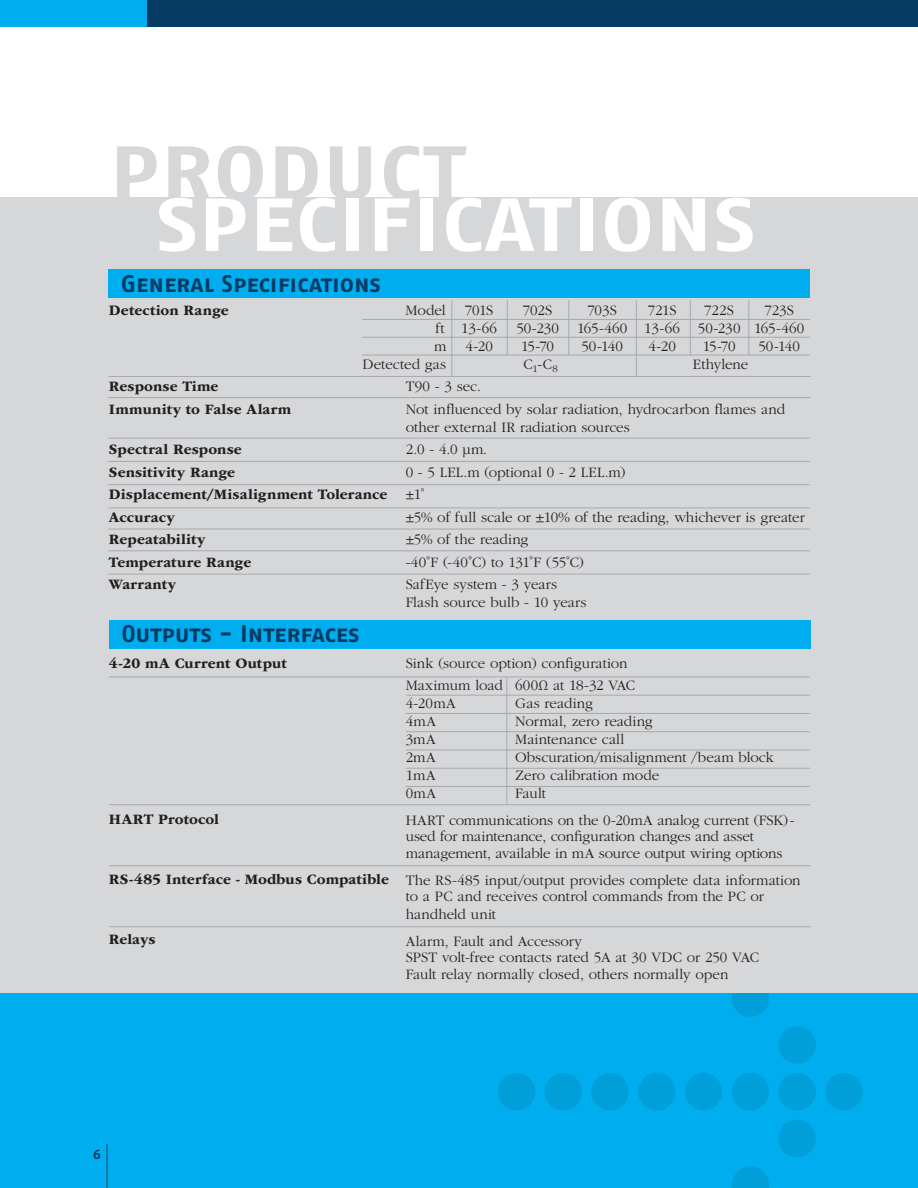
<style>
.page{position:relative;width:918px;height:1188px;background:#fff}
.page>*{position:absolute;margin:0;border:0;box-sizing:border-box;transform-origin:0 0}
.t1{font:75px "Fago No Bold Caps";color:#fff;scale:1.2 1}
.t2{font:75px "Fago No Bold Caps";color:#d6d7d8;scale:1.2 1}
.t3{font:24px "Fago No Bold Caps";letter-spacing:-.01em;color:#053a63}
.t4{font:300 15px/22.5px "ITC Garamond Std";color:#231f20}
.t5{font:700 15px/22.5px "ITC Garamond Std";letter-spacing:.01em;color:#231f20}
.t6{font:13.5px "Fago No Bold Caps";color:#053a63}
</style>
<div class="page">
<div style="left:0;top:198px;width:918px;height:795px;background:#d6d7d8"></div>
<div style="left:0;top:0;width:918px;height:27px;background:#053a63"></div>
<div style="left:0;top:0;width:147px;height:27px;background:#00aeef"></div>
<div style="left:0;top:993px;width:918px;height:195px;background:#00aeef"></div>
<svg style="left:498px;top:993px;width:365px;height:195px"></svg>
<div style="left:108px;top:269px;width:702px;height:29px;background:#00aeef"></div>
<hr style="left:108px;top:376px;width:703px;height:1px;background:#a8a9ad">
<hr style="left:108px;top:397px;width:703px;height:1px;background:#a8a9ad">
<hr style="left:108px;top:438px;width:702px;height:1px;background:#a8a9ad">
<hr style="left:108px;top:461px;width:702px;height:1px;background:#a8a9ad">
<hr style="left:108px;top:484px;width:702px;height:1px;background:#a8a9ad">
<hr style="left:108px;top:508px;width:702px;height:1px;background:#a8a9ad">
<hr style="left:108px;top:529px;width:702px;height:1px;background:#a8a9ad">
<hr style="left:108px;top:550px;width:702px;height:1px;background:#a8a9ad">
<hr style="left:108px;top:574px;width:702px;height:1px;background:#a8a9ad">
<hr style="left:362px;top:319px;width:448px;height:1px;background:#a8a9ad">
<hr style="left:362px;top:337px;width:448px;height:1px;background:#a8a9ad">
<hr style="left:362px;top:355px;width:448px;height:1px;background:#a8a9ad">
<hr style="left:452px;top:300px;width:1px;height:76px;background:#a8a9ad">
<hr style="left:507px;top:300px;width:1px;height:55px;background:#a8a9ad">
<hr style="left:569px;top:300px;width:1px;height:55px;background:#a8a9ad">
<hr style="left:636px;top:300px;width:1px;height:76px;background:#a8a9ad">
<hr style="left:690px;top:300px;width:1px;height:55px;background:#a8a9ad">
<hr style="left:749px;top:300px;width:1px;height:55px;background:#a8a9ad">
<div style="left:109px;top:620px;width:702px;height:28px;background:#00aeef"></div>
<hr style="left:109px;top:865px;width:702px;height:1px;background:#a8a9ad">
<hr style="left:109px;top:926px;width:702px;height:1px;background:#a8a9ad">
<hr style="left:507px;top:677px;width:1px;height:128px;background:#a8a9ad">
<hr style="left:406px;top:695px;width:404px;height:1px;background:#a8a9ad">
<hr style="left:406px;top:713px;width:404px;height:1px;background:#a8a9ad">
<hr style="left:406px;top:731px;width:404px;height:1px;background:#a8a9ad">
<hr style="left:406px;top:750px;width:404px;height:1px;background:#a8a9ad">
<hr style="left:406px;top:768px;width:404px;height:1px;background:#a8a9ad">
<hr style="left:406px;top:786px;width:404px;height:1px;background:#a8a9ad">
<hr style="left:109px;top:677px;width:701px;height:1px;background:#a8a9ad">
<hr style="left:109px;top:804px;width:701px;height:1px;background:#a8a9ad">
<hr style="left:107px;top:1144px;width:1px;height:44px;background:#053a63">
<h1 class="t2" style="left:109px;top:129px;width:299px">PRODUCT</h1>
<h1 class="t1" style="left:155px;top:181px;width:502px">SPECIFICATIONS</h1>
<h2 class="t3" style="left:121px;top:269px;width:262px">General Specifications</h2>
<p class="t4" style="left:406px;top:299px;width:41px">Model</p>
<p class="t4" style="left:465px;top:299px;width:30px">701S</p>
<p class="t4" style="left:523px;top:299px;width:31px">702S</p>
<p class="t4" style="left:587px;top:299px;width:31px">703S</p>
<p class="t4" style="left:648px;top:299px;width:30px">721S</p>
<p class="t4" style="left:704px;top:299px;width:31px">722S</p>
<p class="t4" style="left:764px;top:299px;width:31px">723S</p>
<p class="t4" style="left:436px;top:317px;width:63px">ft 13-66</p>
<p class="t4" style="left:516px;top:317px;width:289px">50-230 165-460 13-66 50-230 165-460</p>
<p class="t4" style="left:434px;top:335px;width:14px">m</p>
<p class="t4" style="left:465px;top:335px;width:29px">4-20</p>
<p class="t4" style="left:521px;top:335px;width:34px">15-70</p>
<p class="t4" style="left:581px;top:335px;width:43px">50-140</p>
<p class="t4" style="left:648px;top:335px;width:29px">4-20</p>
<p class="t4" style="left:703px;top:335px;width:34px">15-70</p>
<p class="t4" style="left:758px;top:335px;width:43px">50-140</p>
<p class="t4" style="left:524px;top:353px;width:36px">C<sub>1</sub>-C<sub>8</sub></p>
<p class="t4" style="left:693px;top:353px;width:57px">Ethylene</p>
<p class="t4" style="left:406px;top:375px;width:381px">T90 - 3 sec.<br>Not influenced by solar radiation, hydrocarbon flames and</p>
<p class="t4" style="left:406px;top:416px;width:401px">other external IR radiation sources<br>2.0 - 4.0 µm.<br>0 - 5 LEL.m (optional 0 - 2 LEL.m)<br>±1˚<br>±5% of full scale or ±10% of the reading, whichever is greater ±5% of the reading<br>-40˚F (-40˚C) to 131˚F (55˚C)<br>SafEye system - 3 years</p>
<p class="t4" style="left:406px;top:591px;width:182px">Flash source bulb - 10 years</p>
<p class="t5" style="left:109px;top:299px;width:121px">Detection Range</p>
<p class="t4" style="left:363px;top:353px;width:85px">Detected gas</p>
<p class="t5" style="left:109px;top:375px;width:184px">Response Time<br>Immunity to False Alarm</p>
<p class="t5" style="left:109px;top:438px;width:280px">Spectral Response<br>Sensitivity Range<br>Displacement/Misalignment Tolerance<br>Accuracy<br>Repeatability<br>Temperature Range<br>Warranty</p>
<h2 class="t3" style="left:122px;top:620px;width:240px">Outputs - Interfaces</h2>
<p class="t5" style="left:109px;top:652px;width:179px">4-20 mA Current Output</p>
<p class="t5" style="left:109px;top:808px;width:112px">HART Protocol</p>
<p class="t5" style="left:109px;top:868px;width:281px">RS-485 Interface - Modbus Compatible</p>
<p class="t5" style="left:109px;top:928px;width:48px">Relays</p>
<p class="t4" style="left:406px;top:652px;width:231px">Sink (source option) configuration<br>Maximum load 600Ω at 18-32 VAC</p>
<p class="t4" style="left:406px;top:692px;width:52px">4-20mA</p>
<p class="t4" style="left:515px;top:692px;width:79px">Gas reading</p>
<p class="t4" style="left:406px;top:710px;width:32px">4mA</p>
<p class="t4" style="left:515px;top:710px;width:139px">Normal, zero reading</p>
<p class="t4" style="left:406px;top:728px;width:32px">3mA</p>
<p class="t4" style="left:515px;top:728px;width:111px">Maintenance call</p>
<p class="t4" style="left:406px;top:746px;width:32px">2mA</p>
<p class="t4" style="left:515px;top:746px;width:260px">Obscuration/misalignment /beam block</p>
<p class="t4" style="left:406px;top:764px;width:31px">1mA</p>
<p class="t4" style="left:515px;top:764px;width:146px">Zero calibration mode</p>
<p class="t4" style="left:406px;top:782px;width:32px">0mA</p>
<p class="t4" style="left:406px;top:780px;width:391px;line-height:26.7px;text-indent:109px">Fault<br>HART communications on the 0-20mA analog current (FSK)-</p>
<p class="t4" style="left:406px;top:829px;width:378px;line-height:16.5px">used for maintenance, configuration changes and asset management, available in mA source output wiring options</p>
<p class="t4" style="left:406px;top:872px;width:397px;line-height:16.5px">The RS-485 input/output provides complete data information to a PC and receives control commands from the PC or</p>
<p class="t4" style="left:406px;top:901px;width:178px;line-height:26.7px">handheld unit<br>Alarm, Fault and Accessory</p>
<p class="t4" style="left:406px;top:950px;width:355px;line-height:16.5px">SPST volt-free contacts rated 5A at 30 VDC or 250 VAC<br>Fault relay normally closed, others normally open</p>
<p class="t6" style="left:93px;top:1146px;width:9px">6</p>
</div>
